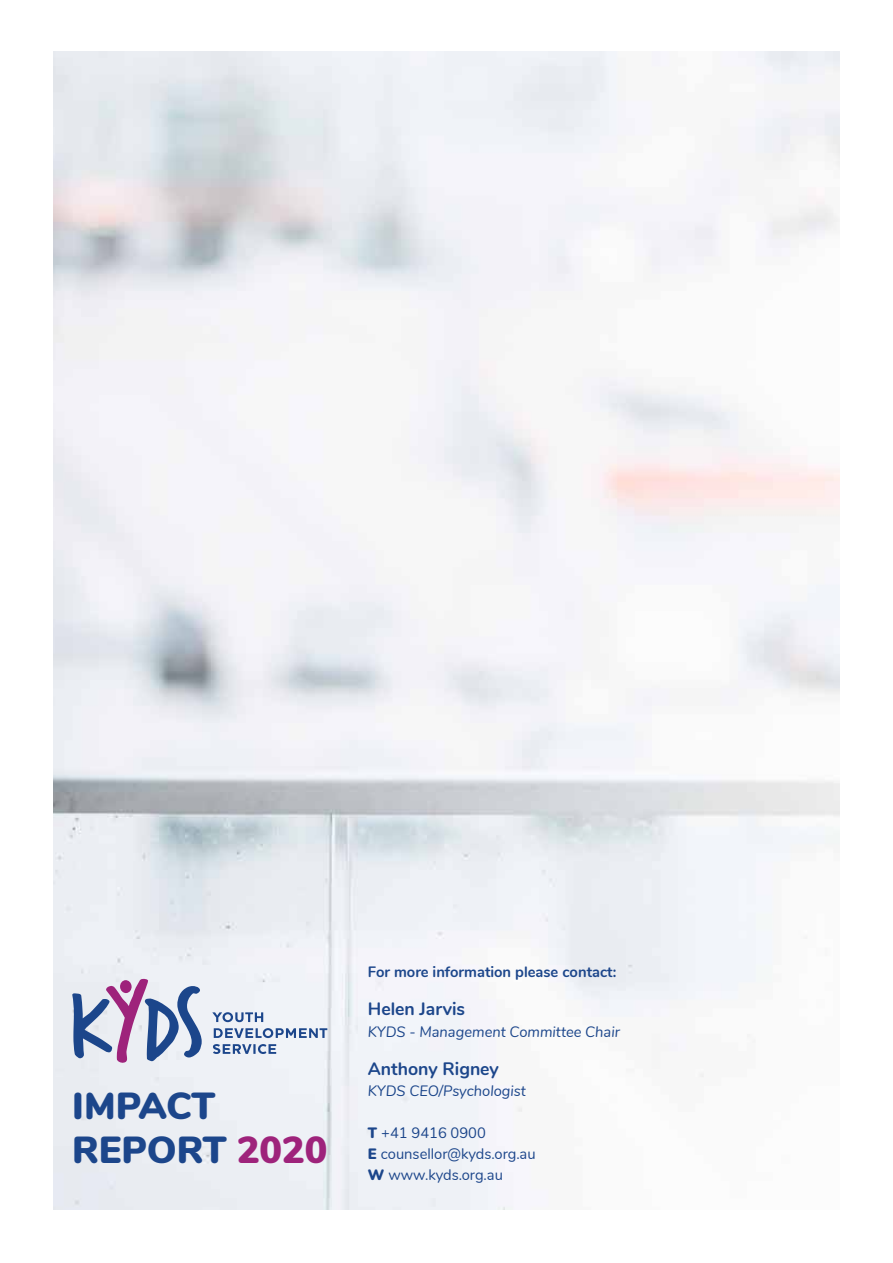
<style>
.page{position:relative;width:893px;height:1263px;background:#fff}
.page>*{position:absolute;margin:0;border:0;box-sizing:border-box;transform-origin:0 0}
.t1{font:900 37.65px/44.4px "Nunito";color:#1c468b}
.t2{font:700 18px "Nunito";color:#1c468b}
.t3{font:15px/21px "Nunito";color:#1c468b}
.t4{font:italic 15px "Nunito";color:#1c468b}
.t5{font:700 15px "Nunito";color:#1c468b}
.s1{color:#9e237b}
.s2{font-weight:900}
</style>
<div class="page">
<svg style="left:72px;top:979px;width:130px;height:84px;background:#aaaac9"></svg>
<svg style="left:212px;top:1012px;width:51px;height:10px"></svg>
<svg style="left:214px;top:1028px;width:113px;height:10px"></svg>
<svg style="left:213px;top:1044px;width:63px;height:10px"></svg>
<h1 class="t1" style="left:72px;top:1081px;width:257px">IMPACT<br>REPORT <span class="s1">2020</span></h1>
<p class="t5" style="left:368px;top:961px;width:250px">For more information please contact:</p>
<p class="t2" style="left:368px;top:995px;width:99px">Helen Jarvis</p>
<p class="t4" style="left:368px;top:1021px;width:254px">KYDS - Management Committee Chair</p>
<p class="t2" style="left:368px;top:1055px;width:132px">Anthony Rigney</p>
<p class="t4" style="left:368px;top:1079px;width:160px">KYDS CEO/Psychologist</p>
<p class="t3" style="left:368px;top:1121px;width:169px"><span class="s2">T</span> +41 9416 0900<br><span class="s2">E</span> counsellor@kyds.org.au<br><span class="s2">W</span> www.kyds.org.au</p>
</div>
